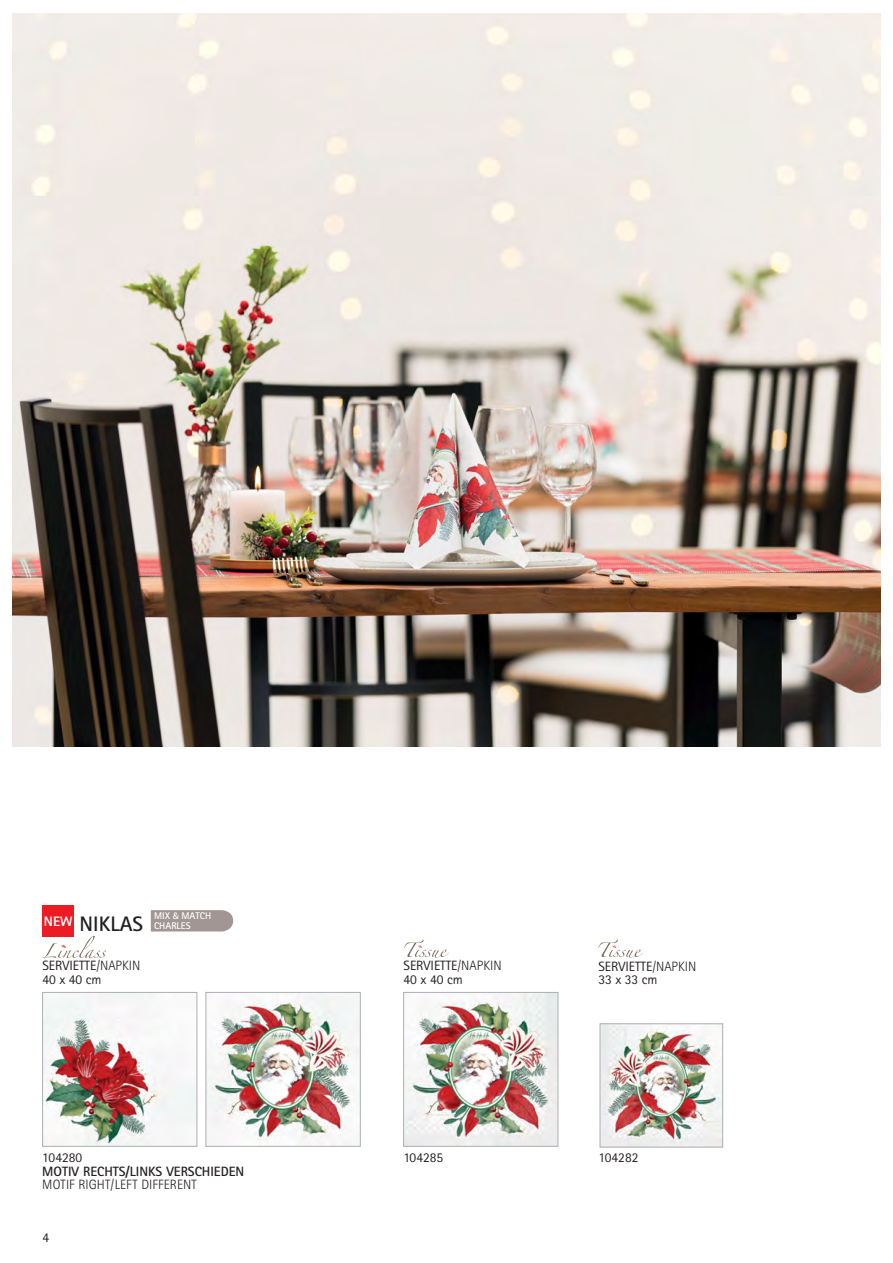
<style>
.page{position:relative;width:893px;height:1263px;background:#fff}
.page>*{position:absolute;margin:0;border:0;box-sizing:border-box;transform-origin:0 0}
.t1{font:700 21px "Agfa Rotis Sans Serif";color:#231f20}
.t2{font:800 13.65px "Agfa Rotis Sans Serif";color:#fff}
.t3{font:13.5px/13.5px "Agfa Rotis Sans Serif";color:#231f20}
.t4{font:700 13.5px "Agfa Rotis Sans Serif";color:#231f20}
.t5{font:300 13.5px "Rotis Sans Serif";letter-spacing:.005em;color:#231f20}
.t6{font:700 9.75px/10.2px "AT Rotis Sans Serif";color:#fff}
.s1{font-family:"Myriad Web Pro";font-weight:400}
.s2{font-weight:300}
</style>
<div class="page">
<img style="left:602px;top:1026px;width:118px;height:119px">
<div style="left:600px;top:1024px;width:122px;height:123px;border:1px solid #adb0b4"></div>
<img style="left:44px;top:994px;width:151px;height:151px">
<div style="left:42px;top:992px;width:155px;height:155px;border:1px solid #adb0b4"></div>
<img style="left:208px;top:994px;width:150px;height:151px">
<div style="left:206px;top:992px;width:154px;height:155px;border:1px solid #adb0b4"></div>
<img style="left:405px;top:994px;width:151px;height:151px">
<div style="left:403px;top:992px;width:155px;height:155px;border:1px solid #adb0b4"></div>
<svg style="left:598px;top:939px;width:45px;height:19px"></svg>
<svg style="left:404px;top:939px;width:45px;height:19px"></svg>
<svg style="left:43px;top:936px;width:63px;height:22px"></svg>
<div style="left:42px;top:905px;width:32px;height:32px;background:#ed1c24"></div>
<svg style="left:151px;top:910px;width:82px;height:22px;background:#a79b9a"></svg>
<img style="left:13px;top:14px;width:867px;height:733px">
<p class="t2" style="left:44px;top:916px;width:30px">NEW</p>
<p class="t6" style="left:154px;top:912px;width:59px">MIX <span class="s1">&amp;</span> MATCH<br>CHARLES</p>
<h1 class="t1" style="left:80px;top:917px;width:65px">NIKLAS</h1>
<p class="t3" style="left:42px;top:960px;width:99px">SERVIETTE<span class="s2">/NAPKIN<br></span>40 x 40 cm</p>
<p class="t3" style="left:403px;top:960px;width:99px">SERVIETTE<span class="s2">/NAPKIN<br></span>40 x 40 cm</p>
<p class="t3" style="left:598px;top:961px;width:99px">SERVIETTE<span class="s2">/NAPKIN<br></span>33 x 33 cm</p>
<p class="t3" style="left:42px;top:1152px;width:42px">104280</p>
<p class="t3" style="left:598px;top:1152px;width:42px">104282</p>
<p class="t4" style="left:42px;top:1166px;width:203px">MOTIV RECHTS/LINKS VERSCHIEDEN</p>
<p class="t5" style="left:42px;top:1180px;width:156px">MOTIF RIGHT/LEFT DIFFERENT</p>
<p class="t3" style="left:403px;top:1152px;width:42px">104285</p>
<p class="t3" style="left:42px;top:1232px;width:8px">4</p>
</div>
